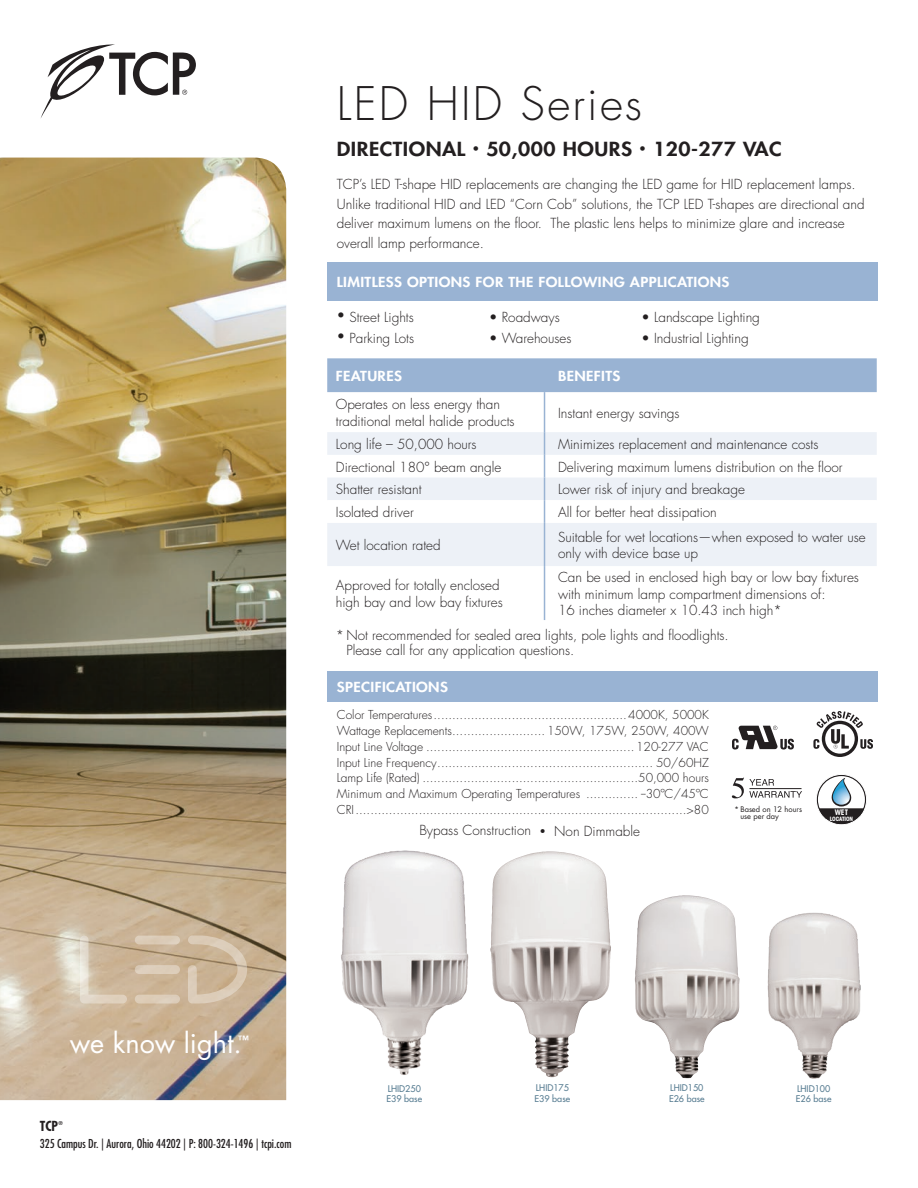
<style>
.page{position:relative;width:918px;height:1188px;background:#fff}
.page>*{position:absolute;margin:0;border:0;box-sizing:border-box;transform-origin:0 0}
.t1{font:300 45px "Futura Std";letter-spacing:.05em;color:#231f20}
.t2{font:27px "Futura Std";color:#fff}
.t3{font:800 18.9px "Futura Std";letter-spacing:.025em;color:#231f20;scale:1.11 1}
.t4{font:300 13.5px/16.5px "Futura Std";color:#231f20}
.t5{font:800 13.5px "Futura Std";letter-spacing:.025em;color:#fff;scale:1.11 1}
.t6{font:700 condensed 13.5px "Futura Std";color:#231f20}
.t7{font:300 12px/15.8px "Futura Std";color:#231f20;text-align:justify}
.t8{font:condensed 12px "Futura Std";color:#231f20}
.t9{font:800 11.1px "Futura Std";color:#fff}
.t10{font:500 9px/10.5px "Futura Std";color:#587d92}
.t11{font:7.5px/7.5px "Futura Std";color:#231f20}
.t12{font:700 condensed 7.5px "ITC Avant Garde Std";color:#fff}
.t13{font:700 condensed 5.85px "ITC Avant Garde Std";letter-spacing:-.02em;color:#fff}
.t14{font:700 condensed 5.25px "Futura Std";color:#231f20}
.s1{font-size:10.5px}
</style>
<div class="page">
<img style="left:0;top:158px;width:286px;height:942px">
<svg style="left:41px;top:44px;width:155px;height:74px"></svg>
<div style="left:327px;top:263px;width:551px;height:38px;background:#99b3d3"></div>
<div style="left:327px;top:358px;width:550px;height:34px;background:#99b3d3"></div>
<div style="left:327px;top:523px;width:550px;height:43px;background:#edf1f7"></div>
<hr style="left:544px;top:392px;width:1px;height:40px;background:#99b3d3">
<svg style="left:327px;top:432px;width:550px;height:91px"></svg>
<hr style="left:544px;top:523px;width:1px;height:43px;background:#99b3d3">
<hr style="left:544px;top:566px;width:1px;height:54px;background:#99b3d3">
<svg style="left:80px;top:936px;width:47px;height:68px;background:#d2bfa7"></svg>
<div style="left:135px;top:965px;width:45px;height:9px;background:#ddcdb9;border-radius:4px"></div>
<div style="left:135px;top:995px;width:45px;height:9px;background:#ddcdb9;border-radius:4px"></div>
<div style="left:135px;top:936px;width:45px;height:8px;background:#dbcbb7;border-radius:4px"></div>
<svg style="left:188px;top:935px;width:59px;height:69px;background:#cdb89e"></svg>
<img style="left:341px;top:850px;width:128px;height:225px">
<img style="left:490px;top:851px;width:121px;height:226px">
<img style="left:634px;top:895px;width:106px;height:183px">
<img style="left:768px;top:913px;width:92px;height:165px">
<div style="left:327px;top:671px;width:551px;height:31px;background:#99b3d3"></div>
<svg style="left:732px;top:777px;width:70px;height:21px"></svg>
<div style="left:816px;top:774px;width:51px;height:51px;border:1px solid #fff;border-radius:50%"></div>
<svg style="left:819px;top:776px;width:45px;height:48px"></svg>
<svg style="left:732px;top:726px;width:62px;height:24px"></svg>
<svg style="left:822px;top:721px;width:36px;height:36px"></svg>
<svg style="left:825px;top:724px;width:30px;height:30px"></svg>
<svg style="left:813px;top:711px;width:60px;height:38px"></svg>
<p class="t1" style="left:337px;top:76px;width:307px">LED HID Series</p>
<p class="t3" style="left:337px;top:137px;width:402px">DIRECTIONAL <sup>•</sup> 50,000 HOURS <sup>•</sup> 120-277 VAC</p>
<p class="t4" style="left:337px;top:175px;width:529px;line-height:19.5px">TCP’s LED T-shape HID replacements are changing the LED game for HID replacement lamps.<br>Unlike traditional HID and LED “Corn Cob” solutions, the TCP LED T-shapes are directional and deliver maximum lumens on the floor. The plastic lens helps to minimize glare and increase overall lamp performance.</p>
<p class="t5" style="left:337px;top:274px;width:355px">LIMITLESS OPTIONS FOR THE FOLLOWING APPLICATIONS</p>
<p class="t4" style="left:337px;top:309px;width:78px">• Street Lights</p>
<p class="t4" style="left:337px;top:330px;width:79px">• Parking Lots</p>
<p class="t4" style="left:489px;top:309px;width:72px">• Roadways</p>
<p class="t4" style="left:489px;top:330px;width:84px">• Warehouses</p>
<p class="t4" style="left:641px;top:309px;width:120px">• Landscape Lighting</p>
<p class="t4" style="left:641px;top:330px;width:109px">• Industrial Lighting</p>
<p class="t5" style="left:336px;top:368px;width:61px">FEATURES</p>
<p class="t5" style="left:558px;top:368px;width:58px">BENEFITS</p>
<p class="t4" style="left:336px;top:397px;width:180px">Operates on less energy than traditional metal halide products</p>
<p class="t4" style="left:558px;top:405px;width:123px">Instant energy savings</p>
<p class="t4" style="left:336px;top:436px;width:142px">Long life – 50,000 hours</p>
<p class="t4" style="left:558px;top:436px;width:262px">Minimizes replacement and maintenance costs</p>
<p class="t4" style="left:336px;top:459px;width:167px">Directional 180° beam angle</p>
<p class="t4" style="left:558px;top:459px;width:286px">Delivering maximum lumens distribution on the floor</p>
<p class="t4" style="left:336px;top:482px;width:87px">Shatter resistant</p>
<p class="t4" style="left:558px;top:482px;width:189px">Lower risk of injury and breakage</p>
<p class="t4" style="left:336px;top:504px;width:79px">Isolated driver</p>
<p class="t4" style="left:558px;top:504px;width:160px">All for better heat dissipation</p>
<p class="t4" style="left:336px;top:537px;width:106px">Wet location rated</p>
<p class="t4" style="left:558px;top:529px;width:309px">Suitable for wet locations—when exposed to water use only with device base up</p>
<p class="t4" style="left:336px;top:578px;width:168px">Approved for totally enclosed high bay and low bay fixtures</p>
<p class="t4" style="left:558px;top:569px;width:302px">Can be used in enclosed high bay or low bay fixtures with minimum lamp compartment dimensions of:<br>16 inches diameter x 10.43 inch high*</p>
<p class="t4" style="left:346px;top:628px;width:384px;line-height:15px;text-indent:-11px">* Not recommended for sealed area lights, pole lights and floodlights.<br>Please call for any application questions.</p>
<p class="t5" style="left:337px;top:678px;width:102px">SPECIFICATIONS</p>
<p class="t7" style="left:337px;top:708px;width:374px">Color Temperatures....................................................4000K, 5000K Wattage Replacements......................... 150W, 175W, 250W, 400W Input Line Voltage ........................................................120-277 VAC</p>
<p class="t7" style="left:337px;top:755px;width:374px">Input Line Frequency.......................................................... 50/60HZ</p>
<p class="t7" style="left:337px;top:771px;width:374px">Lamp Life (Rated) ..........................................................50,000 hours</p>
<p class="t7" style="left:337px;top:786px;width:374px">Minimum and Maximum Operating Temperatures .............. --30ºC/45ºC</p>
<p class="t7" style="left:337px;top:802px;width:374px">CRI.........................................................................................&gt;80</p>
<p class="t4" style="left:419px;top:822px;width:222px">Bypass Construction <span class="s1">•</span> Non Dimmable</p>
<p class="t11" style="left:740px;top:805px;width:63px;text-indent:-6px">* Based on 12 hours use per day</p>
<p class="t12" style="left:835px;top:808px;width:15px">WET</p>
<p class="t13" style="left:830px;top:815px;width:25px">LOCATION</p>
<p class="t2" style="left:70px;top:1025px;width:174px">we know light.</p>
<p class="t9" style="left:238px;top:1033px;width:13px">™</p>
<p class="t6" style="left:40px;top:1118px;width:20px">TCP</p>
<p class="t14" style="left:59px;top:1120px;width:6px">®</p>
<p class="t8" style="left:40px;top:1136px;width:253px">325 Campus Dr. | Aurora, Ohio 44202 | P: 800-324-1496 | tcpi.com</p>
<p class="t10" style="left:387px;top:1083px;width:37px">LHID250<br>E39 base</p>
<p class="t10" style="left:536px;top:1083px;width:35px">LHID175</p>
<p class="t10" style="left:535px;top:1093px;width:37px">E39 base</p>
<p class="t10" style="left:670px;top:1083px;width:35px">LHID150</p>
<p class="t10" style="left:669px;top:1093px;width:37px">E26 base</p>
<p class="t10" style="left:796px;top:1083px;width:37px">LHID100<br>E26 base</p>
</div>
